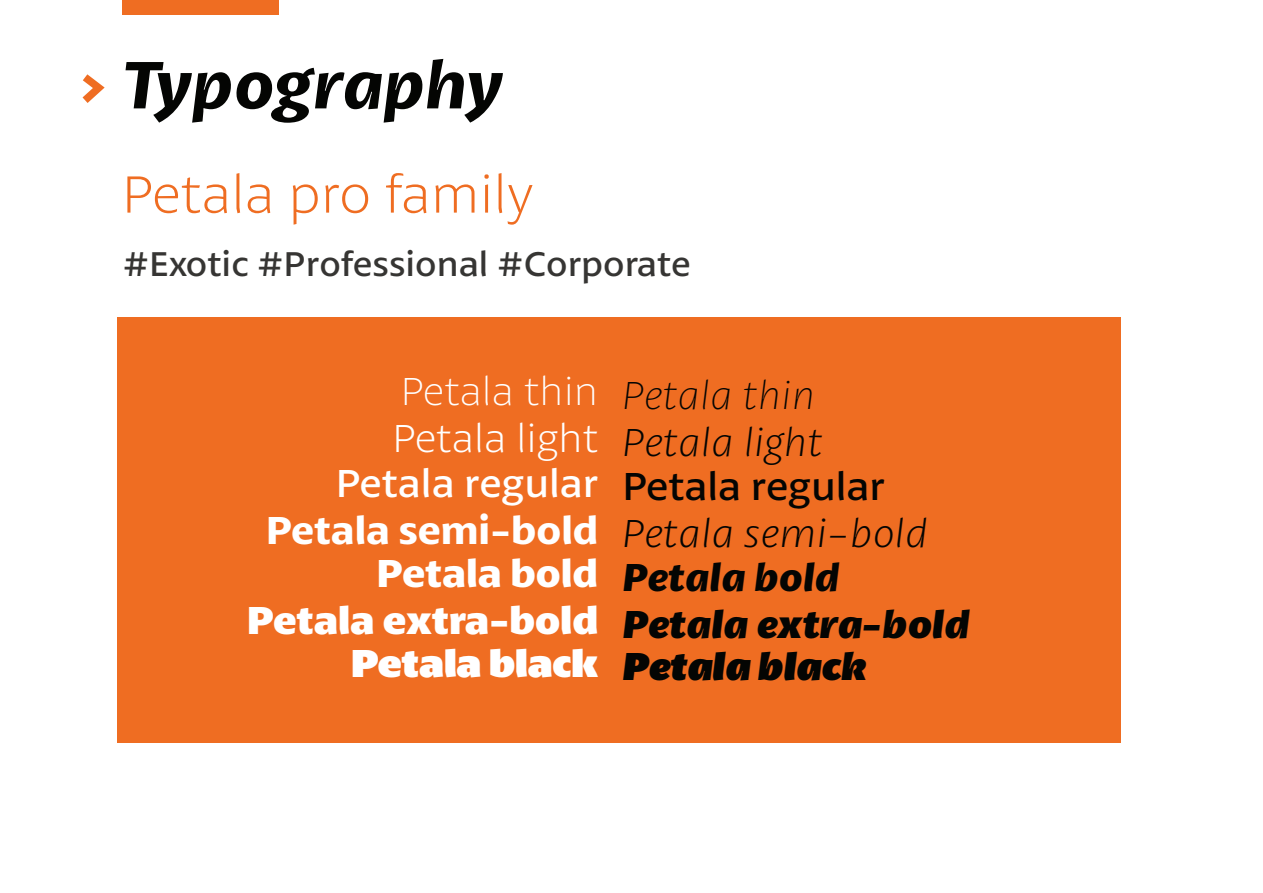
<style>
.page{position:relative;width:1263px;height:893px;background:#fff}
.page>*{position:absolute;margin:0;border:0;box-sizing:border-box;transform-origin:0 0}
.t1{font:italic 600 70.2px "Petala Pro";color:#040503}
.t2{font:300 54.75px "Petala Pro";color:#ef6d22}
.t3{font:800 40.8px "Petala Pro";color:#fff}
.t4{font:italic 800 40.8px "Petala Pro";color:#040503}
.t5{font:600 40.8px "Petala Pro";color:#fff}
.t6{font:italic 300 40.8px "Petala Pro";color:#040503}
.t7{font:40.8px "Petala Pro";color:#fff}
.t8{font:40.8px "Petala Pro";color:#040503}
.t9{font:300 40.8px "Petala Pro";color:#fff}
.t10{font:900 40.8px "Petala Pro";color:#fff}
.t11{font:italic 300 40.8px "Petala Pro";color:#040503}
.t12{font:italic 900 40.8px "Petala Pro";color:#040503}
.t13{font:100 40.8px "Petala Pro";color:#fff}
.t14{font:700 40.8px "Petala Pro";color:#fff}
.t15{font:italic 100 40.8px "Petala Pro";color:#040503}
.t16{font:italic 700 40.8px "Petala Pro";color:#040503}
.t17{font:36px "Petala Pro";color:#363533}
</style>
<div class="page">
<div style="left:117px;top:317px;width:1004px;height:425px;background:#ef6d22"></div>
<div style="left:122px;top:0;width:157px;height:15px;background:#ef6d22"></div>
<svg style="left:82px;top:74px;width:23px;height:29px"></svg>
<h1 class="t1" style="left:122px;top:38px;width:381px">Typography</h1>
<h2 class="t2" style="left:122px;top:160px;width:413px">Petala pro family</h2>
<p class="t17" style="left:122px;top:240px;width:570px">#Exotic #Professional #Corporate</p>
<p class="t13" style="left:401px;top:366px;width:199px">Petala thin</p>
<p class="t9" style="left:393px;top:413px;width:207px">Petala light</p>
<p class="t7" style="left:336px;top:457px;width:264px">Petala regular</p>
<p class="t5" style="left:266px;top:503px;width:333px">Petala semi-bold</p>
<p class="t14" style="left:376px;top:546px;width:223px">Petala bold</p>
<p class="t3" style="left:247px;top:593px;width:353px">Petala extra-bold</p>
<p class="t10" style="left:351px;top:635px;width:249px">Petala black</p>
<p class="t15" style="left:623px;top:369px;width:194px">Petala thin</p>
<p class="t11" style="left:623px;top:416px;width:201px">Petala light</p>
<p class="t8" style="left:623px;top:460px;width:264px">Petala regular</p>
<p class="t6" style="left:623px;top:508px;width:306px">Petala semi-bold</p>
<p class="t16" style="left:623px;top:549px;width:217px">Petala bold</p>
<p class="t4" style="left:623px;top:596px;width:347px">Petala extra-bold</p>
<p class="t12" style="left:623px;top:638px;width:246px">Petala black</p>
</div>
